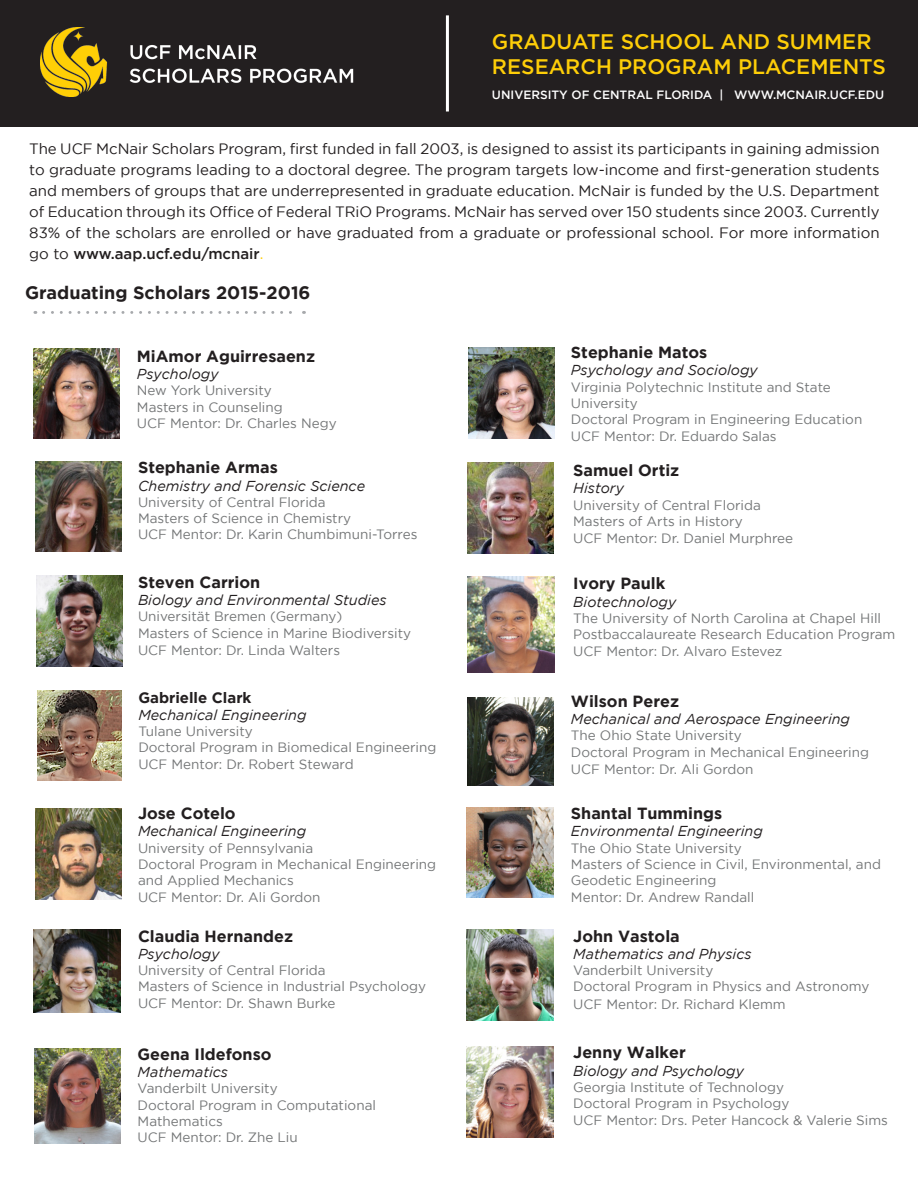
<style>
.page{position:relative;width:918px;height:1188px;background:#fff}
.page>*{position:absolute;margin:0;border:0;box-sizing:border-box;transform-origin:0 0}
.t1{font:500 21px/25.2px "Gotham";color:#fece08}
.t2{font:700 18px "Gotham";color:#231f20}
.t3{font:700 16.2px "Gotham";color:#231f20}
.t4{font:15px/21px "Gotham";color:#231f20;text-align:justify}
.t5{font:700 15px "Gotham";color:#231f20}
.t6{font:italic 14.4px "Gotham";color:#231f20}
.t7{font:13.5px/16.2px "Gotham";color:#747677}
.t8{font:500 12px "Gotham";color:#fff}
.s1{font-weight:500}
.s2{color:#fece08}
</style>
<div class="page">
<img style="left:37px;top:691px;width:84px;height:90px">
<svg style="left:44px;top:311px;width:260px;height:3px"></svg>
<img style="left:33px;top:349px;width:86px;height:89px">
<img style="left:35px;top:461px;width:86px;height:91px">
<img style="left:36px;top:576px;width:87px;height:90px">
<img style="left:35px;top:809px;width:86px;height:90px">
<img style="left:33px;top:930px;width:88px;height:82px">
<img style="left:34px;top:1048px;width:87px;height:96px">
<img style="left:467px;top:463px;width:87px;height:90px">
<img style="left:467px;top:576px;width:87px;height:96px">
<img style="left:467px;top:697px;width:87px;height:89px">
<img style="left:467px;top:807px;width:86px;height:91px">
<img style="left:467px;top:930px;width:86px;height:90px">
<img style="left:467px;top:1047px;width:86px;height:90px">
<img style="left:468px;top:348px;width:86px;height:90px">
<div style="left:0;top:0;width:918px;height:127px;background:#231f20"></div>
<img style="left:129px;top:45px;width:225px;height:38px">
<hr style="left:446px;top:15px;width:3px;height:97px;background:#fff">
<img style="left:41px;top:27px;width:66px;height:70px">
<p class="t1" style="left:492px;top:28px;width:396px">GRADUATE SCHOOL AND SUMMER<br>RESEARCH PROGRAM PLACEMENTS</p>
<p class="t8" style="left:492px;top:88px;width:394px">UNIVERSITY OF CENTRAL FLORIDA | WWW.MCNAIR.UCF.EDU</p>
<p class="t4" style="left:29px;top:138px;width:852px">The UCF McNair Scholars Program, first funded in fall 2003, is designed to assist its participants in gaining admission to graduate programs leading to a doctoral degree. The program targets low-income and first-generation students and members of groups that are underrepresented in graduate education. McNair is funded by the U.S. Department of Education through its Office of Federal TRiO Programs. McNair has served over 150 students since 2003. Currently 83% of the scholars are enrolled or have graduated from a graduate or professional school. For more information go to <span class="s1">www.aap.ucf.edu/mcnair</span><span class="s2">.</span></p>
<p class="t2" style="left:25px;top:282px;width:287px">Graduating Scholars 2015-2016</p>
<p class="t3" style="left:137px;top:347px;width:180px">MiAmor Aguirresaenz</p>
<p class="t6" style="left:137px;top:366px;width:83px">Psychology</p>
<p class="t7" style="left:137px;top:382px;width:136px">New York University</p>
<p class="t7" style="left:137px;top:399px;width:147px">Masters in Counseling</p>
<p class="t7" style="left:137px;top:415px;width:201px">UCF Mentor: Dr. Charles Negy</p>
<p class="t3" style="left:138px;top:458px;width:141px">Stephanie Armas</p>
<p class="t6" style="left:138px;top:477px;width:229px">Chemistry and Forensic Science</p>
<p class="t7" style="left:138px;top:494px;width:215px">University of Central Florida<br>Masters of Science in Chemistry</p>
<p class="t7" style="left:138px;top:526px;width:281px">UCF Mentor: Dr. Karin Chumbimuni-Torres</p>
<p class="t3" style="left:138px;top:573px;width:124px">Steven Carrion</p>
<p class="t6" style="left:138px;top:592px;width:250px">Biology and Environmental Studies</p>
<p class="t7" style="left:138px;top:608px;width:206px">Universität Bremen (Germany)</p>
<p class="t7" style="left:138px;top:624px;width:275px;line-height:17.2px">Masters of Science in Marine Biodiversity<br>UCF Mentor: Dr. Linda Walters</p>
<p class="t5" style="left:138px;top:689px;width:115px">Gabrielle Clark</p>
<p class="t6" style="left:138px;top:707px;width:170px">Mechanical Engineering</p>
<p class="t7" style="left:138px;top:723px;width:116px">Tulane University</p>
<p class="t7" style="left:138px;top:739px;width:300px">Doctoral Program in Biomedical Engineering</p>
<p class="t7" style="left:138px;top:756px;width:217px">UCF Mentor: Dr. Robert Steward</p>
<p class="t3" style="left:138px;top:804px;width:99px">Jose Cotelo</p>
<p class="t6" style="left:138px;top:823px;width:170px">Mechanical Engineering</p>
<p class="t7" style="left:138px;top:840px;width:177px">University of Pennsylvania</p>
<p class="t7" style="left:138px;top:856px;width:300px">Doctoral Program in Mechanical Engineering and Applied Mechanics</p>
<p class="t7" style="left:138px;top:889px;width:184px">UCF Mentor: Dr. Ali Gordon</p>
<p class="t3" style="left:138px;top:927px;width:157px">Claudia Hernandez</p>
<p class="t6" style="left:138px;top:946px;width:83px">Psychology</p>
<p class="t7" style="left:138px;top:962px;width:290px">University of Central Florida<br>Masters of Science in Industrial Psychology</p>
<p class="t7" style="left:138px;top:995px;width:199px">UCF Mentor: Dr. Shawn Burke</p>
<p class="t3" style="left:138px;top:1045px;width:135px">Geena Ildefonso</p>
<p class="t6" style="left:138px;top:1064px;width:92px">Mathematics</p>
<p class="t7" style="left:138px;top:1080px;width:142px">Vanderbilt University</p>
<p class="t7" style="left:138px;top:1096px;width:240px">Doctoral Program in Computational<br>Mathematics</p>
<p class="t7" style="left:138px;top:1129px;width:162px">UCF Mentor: Dr. Zhe Liu</p>
<p class="t3" style="left:571px;top:343px;width:138px">Stephanie Matos</p>
<p class="t6" style="left:571px;top:362px;width:188px">Psychology and Sociology</p>
<p class="t7" style="left:571px;top:378px;width:261px">Virginia Polytechnic Institute and State<br>University</p>
<p class="t7" style="left:571px;top:411px;width:293px">Doctoral Program in Engineering Education</p>
<p class="t7" style="left:571px;top:428px;width:207px">UCF Mentor: Dr. Eduardo Salas</p>
<p class="t3" style="left:573px;top:461px;width:108px">Samuel Ortiz</p>
<p class="t6" style="left:573px;top:480px;width:52px">History</p>
<p class="t7" style="left:573px;top:496px;width:189px">University of Central Florida<br>Masters of Arts in History</p>
<p class="t7" style="left:573px;top:530px;width:222px">UCF Mentor: Dr. Daniel Murphree</p>
<p class="t3" style="left:573px;top:574px;width:94px">Ivory Paulk</p>
<p class="t6" style="left:573px;top:594px;width:105px">Biotechnology</p>
<p class="t7" style="left:573px;top:610px;width:324px">The University of North Carolina at Chapel Hill<br>Postbaccalaureate Research Education Program</p>
<p class="t7" style="left:573px;top:643px;width:211px">UCF Mentor: Dr. Alvaro Estevez</p>
<p class="t3" style="left:571px;top:692px;width:110px">Wilson Perez</p>
<p class="t6" style="left:571px;top:711px;width:281px">Mechanical and Aerospace Engineering</p>
<p class="t7" style="left:571px;top:727px;width:172px">The Ohio State University</p>
<p class="t7" style="left:571px;top:744px;width:300px">Doctoral Program in Mechanical Engineering</p>
<p class="t7" style="left:571px;top:761px;width:184px">UCF Mentor: Dr. Ali Gordon</p>
<p class="t3" style="left:571px;top:804px;width:153px">Shantal Tummings</p>
<p class="t6" style="left:571px;top:823px;width:193px">Environmental Engineering</p>
<p class="t7" style="left:571px;top:840px;width:172px">The Ohio State University</p>
<p class="t7" style="left:571px;top:856px;width:312px">Masters of Science in Civil, Environmental, and<br>Geodetic Engineering</p>
<p class="t7" style="left:571px;top:889px;width:185px">Mentor: Dr. Andrew Randall</p>
<p class="t3" style="left:573px;top:927px;width:108px">John Vastola</p>
<p class="t6" style="left:573px;top:946px;width:180px">Mathematics and Physics</p>
<p class="t7" style="left:573px;top:962px;width:298px">Vanderbilt University<br>Doctoral Program in Physics and Astronomy</p>
<p class="t7" style="left:573px;top:996px;width:214px">UCF Mentor: Dr. Richard Klemm</p>
<p class="t3" style="left:573px;top:1043px;width:114px">Jenny Walker</p>
<p class="t6" style="left:573px;top:1063px;width:172px">Biology and Psychology</p>
<p class="t7" style="left:573px;top:1079px;width:218px">Georgia Institute of Technology<br>Doctoral Program in Psychology</p>
<p class="t7" style="left:573px;top:1112px;width:316px">UCF Mentor: Drs. Peter Hancock &amp; Valerie Sims</p>
</div>
